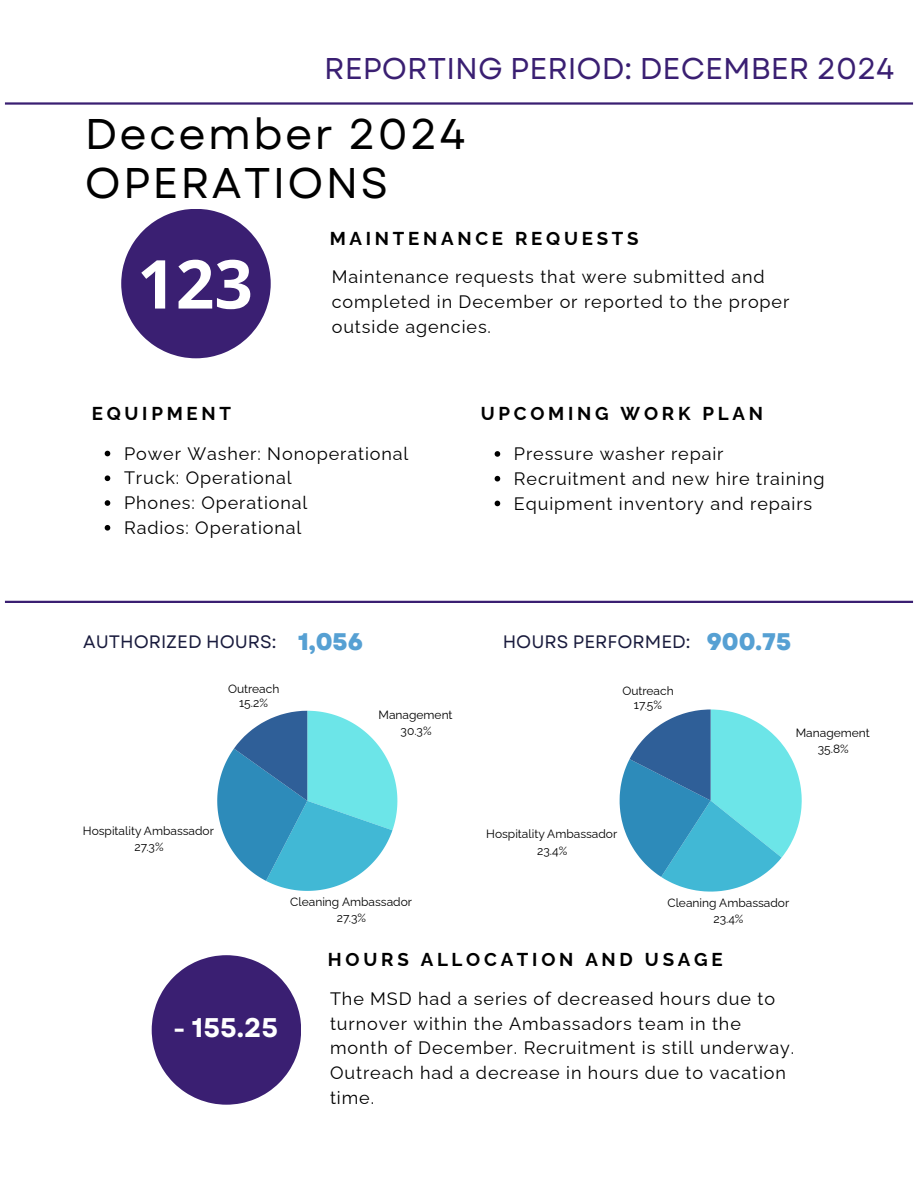
<style>
.page{position:relative;width:918px;height:1188px;background:#fff}
.page>*{position:absolute;margin:0;border:0;box-sizing:border-box;transform-origin:0 0}
.t1{font:700 67.5px "Open Sans";color:#fff}
.t2{font:42.9px/48.3px "Garet";letter-spacing:.05em;color:#000}
.t3{font:30px "Garet";color:#3a1f72}
.t4{font:700 27px "Garet";color:#fff}
.t5{font:800 24px "Garet";color:#56a0d3}
.t6{font:700 18.75px "Raleway";letter-spacing:.2em;color:#000}
.t7{font:700 18.6px "Raleway";letter-spacing:.2em;color:#000}
.t8{font:18px/24.8px "Raleway";letter-spacing:.05em;color:#000}
.t9{font:18px "Garet";color:#191b3d}
.t10{font:12px/16.4px "Raleway";color:#000;text-align:center}
</style>
<div class="page">
<svg style="left:121px;top:209px;width:150px;height:149px"></svg>
<svg style="left:105px;top:451px;width:5px;height:5px"></svg>
<svg style="left:105px;top:475px;width:5px;height:6px"></svg>
<svg style="left:105px;top:500px;width:5px;height:6px"></svg>
<svg style="left:105px;top:525px;width:5px;height:6px"></svg>
<svg style="left:495px;top:451px;width:5px;height:6px"></svg>
<svg style="left:495px;top:476px;width:5px;height:5px"></svg>
<svg style="left:495px;top:501px;width:5px;height:5px"></svg>
<hr style="left:5px;top:601px;width:908px;height:2px;background:#3a1f72">
<svg style="left:217px;top:711px;width:180px;height:180px"></svg>
<svg style="left:620px;top:709px;width:182px;height:183px"></svg>
<svg style="left:152px;top:955px;width:149px;height:150px"></svg>
<hr style="left:5px;top:102px;width:908px;height:3px;background:#3a1f72">
<p class="t3" style="left:324px;top:47px;width:572px">REPORTING PERIOD: DECEMBER 2024</p>
<h1 class="t2" style="left:85px;top:110px;width:382px">December 2024<br>OPERATIONS</h1>
<h2 class="t7" style="left:330px;top:227px;width:310px">MAINTENANCE REQUESTS</h2>
<h3 class="t1" style="left:137px;top:236px;width:117px">123</h3>
<p class="t8" style="left:332px;top:265px;width:459px">Maintenance requests that were submitted and completed in December or reported to the proper outside agencies.</p>
<p class="t7" style="left:92px;top:403px;width:141px">EQUIPMENT</p>
<h6 class="t8" style="left:124px;top:441px;width:286px">Power Washer: Nonoperational</h6>
<p class="t8" style="left:124px;top:466px;width:169px">Truck: Operational</p>
<h6 class="t8" style="left:124px;top:490px;width:185px">Phones: Operational</h6>
<p class="t8" style="left:124px;top:515px;width:179px">Radios: Operational</p>
<p class="t7" style="left:481px;top:403px;width:284px">UPCOMING WORK PLAN</p>
<p class="t8" style="left:514px;top:441px;width:211px">Pressure washer repair</p>
<p class="t8" style="left:514px;top:466px;width:312px">Recruitment and new hire training</p>
<h6 class="t8" style="left:514px;top:491px;width:300px">Equipment inventory and repairs</h6>
<p class="t9" style="left:83px;top:629px;width:195px">AUTHORIZED HOURS:</p>
<p class="t5" style="left:298px;top:624px;width:67px">1,056</p>
<p class="t9" style="left:503px;top:629px;width:189px">HOURS PERFORMED:</p>
<h5 class="t5" style="left:706px;top:624px;width:86px">900.75</h5>
<p class="t10" style="left:228px;top:682px;width:53px;line-height:13.8px">Outreach<br>15.2%</p>
<p class="t10" style="left:379px;top:706px;width:75px">Management<br>30.3%</p>
<p class="t10" style="left:622px;top:683px;width:53px;line-height:14px">Outreach<br>17.5%</p>
<p class="t10" style="left:796px;top:724px;width:76px">Management<br>35.8%</p>
<p class="t10" style="left:83px;top:822px;width:133px">Hospitality Ambassador<br>27.3%</p>
<p class="t10" style="left:486px;top:826px;width:133px">Hospitality Ambassador<br>23.4%</p>
<p class="t10" style="left:290px;top:894px;width:123px">Cleaning Ambassador<br>27.3%</p>
<p class="t10" style="left:667px;top:894px;width:123px">Cleaning Ambassador<br>23.4%</p>
<p class="t4" style="left:173px;top:1009px;width:106px">- 155.25</p>
<h5 class="t6" style="left:328px;top:949px;width:396px">HOURS ALLOCATION AND USAGE</h5>
<p class="t8" style="left:330px;top:986px;width:466px">The MSD had a series of decreased hours due to turnover within the Ambassadors team in the month of December. Recruitment is still underway.<br>Outreach had a decrease in hours due to vacation time.</p>
</div>
